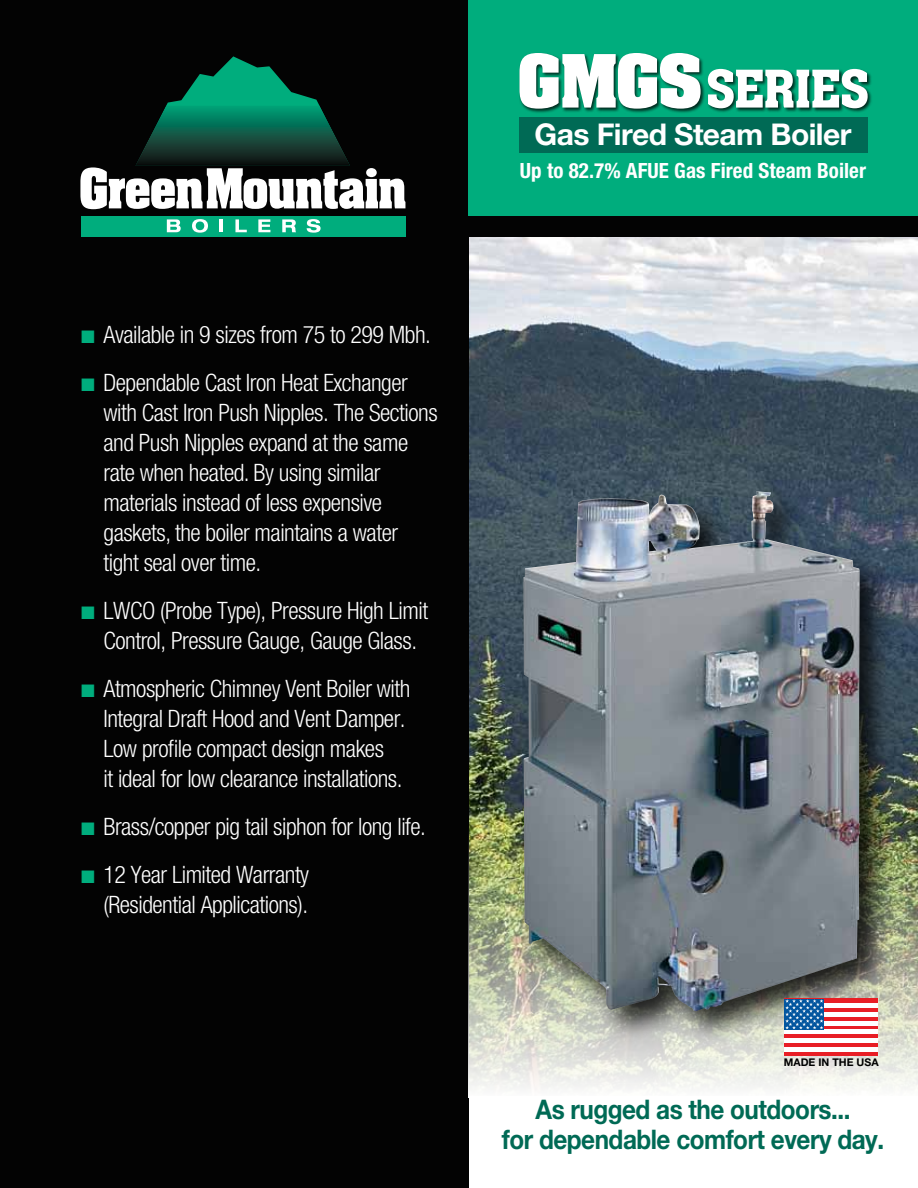
<style>
.page{position:relative;width:918px;height:1188px;background:#fff}
.page>*{position:absolute;margin:0;border:0;box-sizing:border-box;transform-origin:0 0}
.t1{font:51px "Aachen BT";letter-spacing:-.04em;color:#fff}
.t2{font:700 30px "Helvetica Neue";letter-spacing:-.02em;color:#fff}
.t3{font:700 27px/30px "Helvetica Neue";letter-spacing:-.02em;color:#006a55;text-align:center;scale:.9 1}
.t4{font:300 condensed 24px/30px "Helvetica Neue";letter-spacing:-.02em;color:#fff}
.t5{font:700 condensed 21px "Helvetica Neue";letter-spacing:.005em;color:#fff}
.t6{font:700 10.65px "Helvetica Neue LT Std";color:#000}
.s1{color:#00ad7d}
.s2{font-weight:700;font-size:72px}
</style>
<div class="page">
<img style="left:468px;top:236px;width:450px;height:588px">
<div style="left:0;top:0;width:468px;height:1188px;background:#030303"></div>
<div style="left:468px;top:216px;width:450px;height:20px;background:#030303"></div>
<div style="left:468px;top:0;width:450px;height:216px;background:#00ad7d"></div>
<img style="left:468px;top:824px;width:450px;height:265px">
<div style="left:517px;top:486px;width:376px;height:558px;background:#000;opacity:.8"></div>
<img style="left:523px;top:491px;width:337px;height:520px">
<div style="left:519px;top:53px;width:354px;height:61px;background:#000;opacity:.75"></div>
<div style="left:519px;top:117px;width:349px;height:36px;background:#006a55"></div>
<div style="left:81px;top:216px;width:324px;height:20px;background:#00ad7d"></div>
<svg style="left:167px;top:219px;width:14px;height:13px"></svg>
<svg style="left:192px;top:219px;width:16px;height:14px"></svg>
<svg style="left:220px;top:219px;width:3px;height:13px"></svg>
<svg style="left:235px;top:219px;width:12px;height:13px"></svg>
<svg style="left:258px;top:219px;width:12px;height:13px"></svg>
<svg style="left:282px;top:219px;width:14px;height:13px"></svg>
<svg style="left:307px;top:219px;width:14px;height:14px"></svg>
<svg style="left:80px;top:56px;width:325px;height:153px"></svg>
<div style="left:785px;top:999px;width:93px;height:57px;background:#e81e25"></div>
<div style="left:824px;top:1003px;width:54px;height:5px;background:#fff"></div>
<hr style="left:824px;top:1012px;width:54px;height:4px;background:#fff">
<hr style="left:824px;top:1021px;width:54px;height:4px;background:#fff">
<hr style="left:785px;top:1030px;width:93px;height:4px;background:#fff">
<hr style="left:785px;top:1039px;width:93px;height:4px;background:#fff">
<div style="left:785px;top:1047px;width:93px;height:5px;background:#fff"></div>
<div style="left:785px;top:999px;width:39px;height:31px;background:#03569f"></div>
<svg style="left:785px;top:999px;width:38px;height:30px"></svg>
<p class="t4" style="left:81px;top:319px;width:351px"><span class="s1">■</span> Available in 9 sizes from 75 to 299 Mbh.</p>
<p class="t4" style="left:104px;top:367px;width:336px;text-indent:-23px"><span class="s1">■</span> Dependable Cast Iron Heat Exchanger with Cast Iron Push Nipples. The Sections and Push Nipples expand at the same rate when heated. By using similar materials instead of less expensive gaskets, the boiler maintains a water tight seal over time.</p>
<p class="t4" style="left:81px;top:595px;width:349px;text-align:center"><span class="s1">■</span> LWCO (Probe Type), Pressure High Limit<br>Control, Pressure Gauge, Gauge Glass.</p>
<p class="t4" style="left:104px;top:673px;width:308px;text-indent:-23px"><span class="s1">■</span> Atmospheric Chimney Vent Boiler with Integral Draft Hood and Vent Damper.<br>Low profile compact design makes<br>it ideal for low clearance installations.</p>
<p class="t4" style="left:81px;top:811px;width:347px"><span class="s1">■</span> Brass/copper pig tail siphon for long life.</p>
<p class="t4" style="left:81px;top:859px;width:230px;text-align:right"><span class="s1">■</span> 12 Year Limited Warranty (Residential Applications).</p>
<h1 class="t1" style="left:516px;top:57px;width:355px"><span class="s2">GMGS</span> SERIES</h1>
<p class="t2" style="left:535px;top:116px;width:318px">Gas Fired Steam Boiler</p>
<p class="t5" style="left:520px;top:158px;width:348px">Up to 82.7% AFUE Gas Fired Steam Boiler</p>
<p class="t6" style="left:784px;top:1056px;width:96px">MADE IN THE USA</p>
<p class="t3" style="left:502px;top:1094px;width:426px">As rugged as the outdoors...<br>for dependable comfort every day.</p>
</div>
